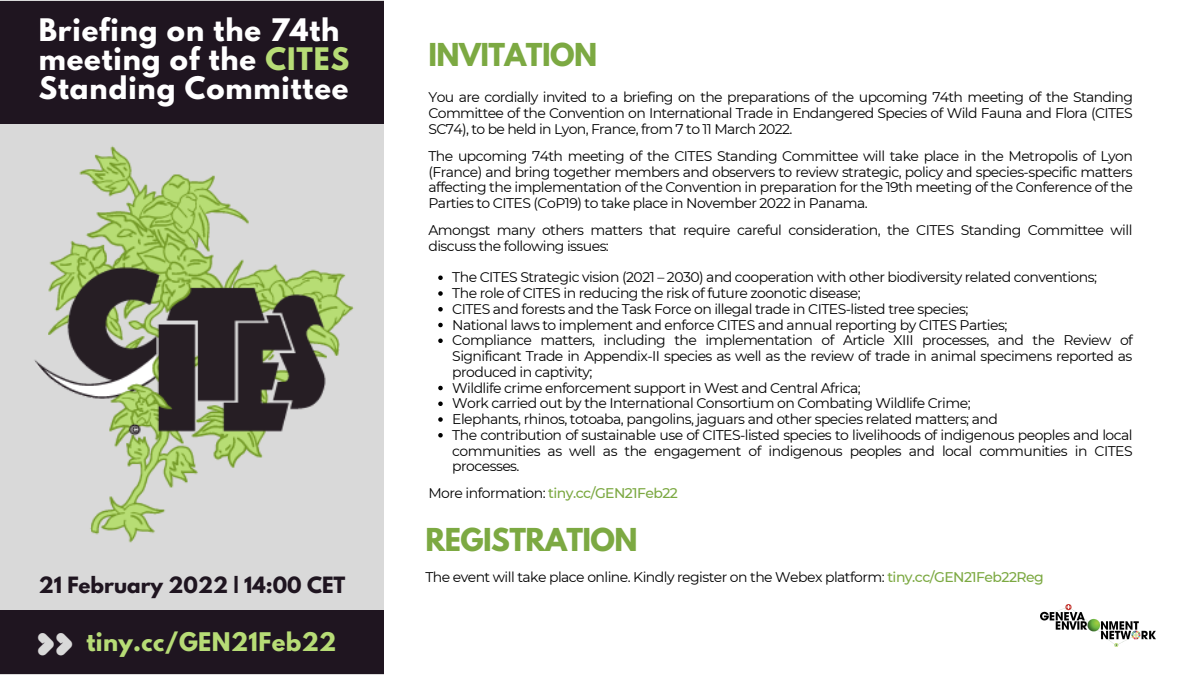
<style>
.page{position:relative;width:1200px;height:675px;background:#fff}
.page>*{position:absolute;margin:0;border:0;box-sizing:border-box;transform-origin:0 0}
.t1{font:45.6px "Avatar";color:#d9d9d9}
.t2{font:700 28px "League Spartan";letter-spacing:-.02em;color:#7ca942}
.t3{font:700 27.5px/29.2px "League Spartan";letter-spacing:.035em;color:#fff}
.t4{font:700 22.8px "League Spartan";letter-spacing:.015em;color:#b7dc76}
.t5{font:700 19.9px "League Spartan";color:#1f1520}
.t6{font:14px/15.8px "Montserrat";letter-spacing:-.04em;color:#000;text-align:justify}
.t7{font:500 14px "Montserrat";letter-spacing:-.04em;color:#7ca942}
.s1{color:#b7dc76}
.s2{font-weight:400;color:#000}
.s3{font-weight:500;color:#7ca942}
</style>
<div class="page">
<div style="left:0;top:0;width:384px;height:675px;background:#d9d9d9"></div>
<img style="left:34px;top:146px;width:320px;height:397px">
<img style="left:1041px;top:604px;width:115px;height:42px">
<div style="left:0;top:1px;width:384px;height:122px;background:#1f1520"></div>
<svg style="left:438px;top:276px;width:5px;height:4px"></svg>
<svg style="left:438px;top:291px;width:5px;height:5px"></svg>
<svg style="left:438px;top:307px;width:5px;height:5px"></svg>
<svg style="left:438px;top:323px;width:5px;height:4px"></svg>
<svg style="left:438px;top:339px;width:5px;height:4px"></svg>
<svg style="left:438px;top:386px;width:5px;height:4px"></svg>
<svg style="left:438px;top:402px;width:5px;height:4px"></svg>
<svg style="left:438px;top:417px;width:5px;height:5px"></svg>
<svg style="left:438px;top:433px;width:5px;height:5px"></svg>
<div style="left:0;top:610px;width:384px;height:64px;background:#1f1520"></div>
<p class="t3" style="left:39px;top:19px;width:312px">Briefing on the 74th meeting of the <span class="s1">CITES<br></span>Standing Committee</p>
<p class="t5" style="left:39px;top:575px;width:308px">21 February 2022 | 14:00 CET</p>
<p class="t1" style="left:38px;top:624px;width:37px">&gt;&gt;</p>
<p class="t4" style="left:86px;top:630px;width:252px">tiny.cc/GEN21Feb22</p>
<p class="t2" style="left:428px;top:41px;width:170px">INVITATION</p>
<p class="t6" style="left:428px;top:89px;width:706px">You are cordially invited to a briefing on the preparations of the upcoming 74th meeting of the Standing Committee of the Convention on International Trade in Endangered Species of Wild Fauna and Flora (CITES SC74), to be held in Lyon, France, from 7 to 11 March 2022.</p>
<p class="t6" style="left:428px;top:148px;width:706px">The upcoming 74th meeting of the CITES Standing Committee will take place in the Metropolis of Lyon (France) and bring together members and observers to review strategic, policy and species-specific matters affecting the implementation of the Convention in preparation for the 19th meeting of the Conference of the Parties to CITES (CoP19) to take place in November 2022 in Panama.</p>
<p class="t6" style="left:428px;top:222px;width:705px">Amongst many others matters that require careful consideration, the CITES Standing Committee will discuss the following issues:</p>
<p class="t6" style="left:452px;top:269px;width:646px">The CITES Strategic vision (2021 – 2030) and cooperation with other biodiversity related conventions;</p>
<p class="t6" style="left:452px;top:285px;width:410px">The role of CITES in reducing the risk of future zoonotic disease;</p>
<p class="t6" style="left:452px;top:301px;width:518px">CITES and forests and the Task Force on illegal trade in CITES-listed tree species;</p>
<p class="t6" style="left:452px;top:317px;width:557px">National laws to implement and enforce CITES and annual reporting by CITES Parties;</p>
<p class="t6" style="left:452px;top:332px;width:682px">Compliance matters, including the implementation of Article XIII processes, and the Review of Significant Trade in Appendix-II species as well as the review of trade in animal specimens reported as produced in captivity;</p>
<p class="t6" style="left:452px;top:380px;width:410px">Wildlife crime enforcement support in West and Central Africa;</p>
<p class="t6" style="left:452px;top:395px;width:520px">Work carried out by the International Consortium on Combating Wildlife Crime;</p>
<p class="t6" style="left:452px;top:411px;width:547px">Elephants, rhinos, totoaba, pangolins, jaguars and other species related matters; and</p>
<p class="t6" style="left:452px;top:427px;width:682px">The contribution of sustainable use of CITES-listed species to livelihoods of indigenous peoples and local communities as well as the engagement of indigenous peoples and local communities in CITES processes.</p>
<p class="t7" style="left:428px;top:485px;width:251px"><span class="s2">More information:</span> tiny.cc/GEN21Feb22</p>
<p class="t2" style="left:425px;top:526px;width:214px">REGISTRATION</p>
<p class="t6" style="left:425px;top:569px;width:620px">The event will take place online. Kindly register on the Webex platform: <span class="s3">tiny.cc/GEN21Feb22Reg</span></p>
</div>
